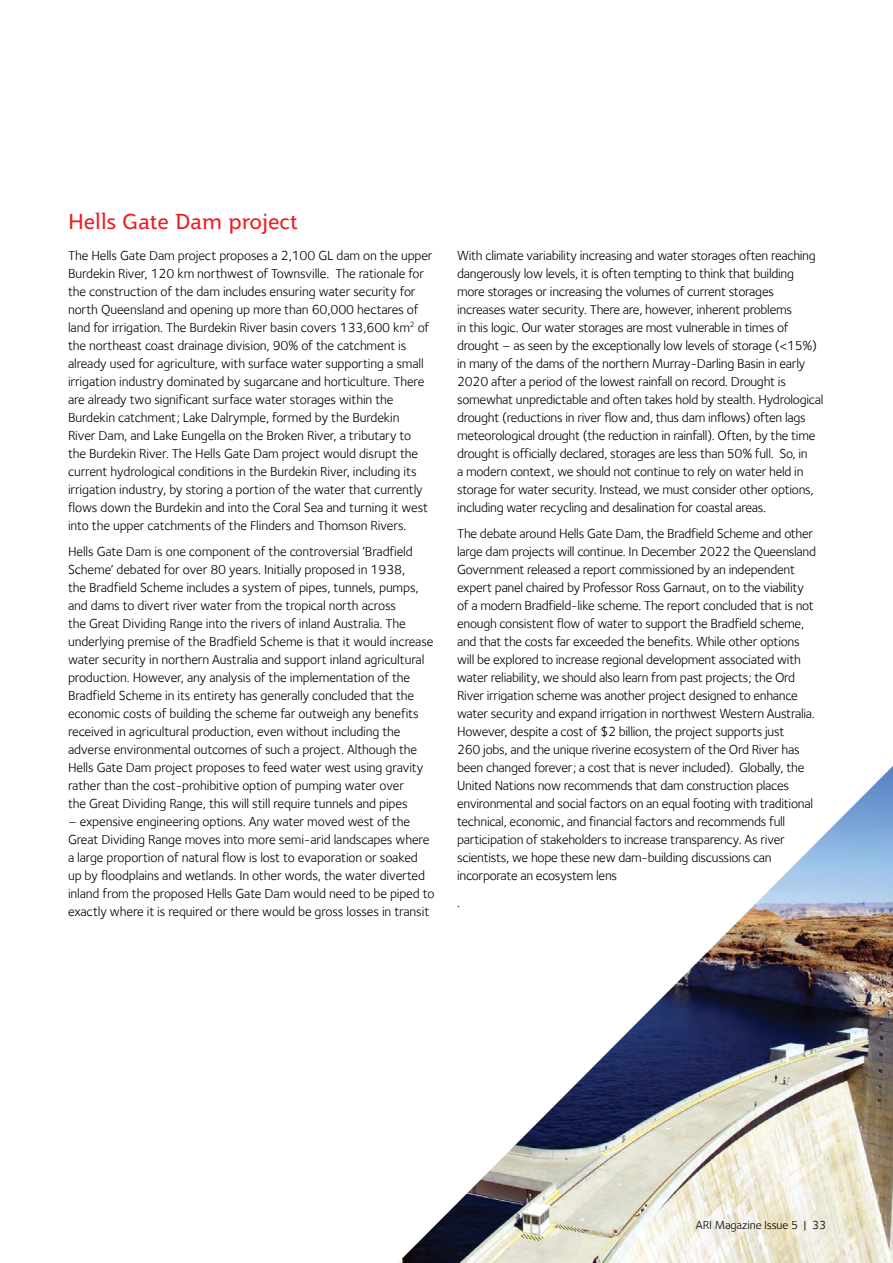
<style>
.page{position:relative;width:893px;height:1263px;background:#fff}
.page>*{position:absolute;margin:0;border:0;box-sizing:border-box;transform-origin:0 0}
.Heading_2{font:21px "Jotia";color:#ed1d24}
.Body_Copy{font:13.5px/18px "Foundry Sterling";letter-spacing:-.02em;color:#000}
.t1{font:12px "Foundry Sterling";letter-spacing:-.01em;color:#000}
</style>
<div class="page">
<img style="left:398px;top:766px;width:495px;height:497px">
<p class="Heading_2" style="left:68px;top:207px;width:231px">Hells Gate Dam project</p>
<p class="Body_Copy" style="left:68px;top:246px;width:366px">The Hells Gate Dam project proposes a 2,100 GL dam on the upper Burdekin River, 120 km northwest of Townsville. The rationale for the construction of the dam includes ensuring water security for north Queensland and opening up more than 60,000 hectares of land for irrigation. The Burdekin River basin covers 133,600 km<sup>2</sup> of the northeast coast drainage division, 90% of the catchment is already used for agriculture, with surface water supporting a small irrigation industry dominated by sugarcane and horticulture. There are already two significant surface water storages within the Burdekin catchment; Lake Dalrymple, formed by the Burdekin<br>River Dam, and Lake Eungella on the Broken River, a tributary to the Burdekin River. The Hells Gate Dam project would disrupt the current hydrological conditions in the Burdekin River, including its irrigation industry, by storing a portion of the water that currently flows down the Burdekin and into the Coral Sea and turning it west into the upper catchments of the Flinders and Thomson Rivers.</p>
<p class="Body_Copy" style="left:68px;top:543px;width:367px">Hells Gate Dam is one component of the controversial ‘Bradfield Scheme’ debated for over 80 years. Initially proposed in 1938,<br>the Bradfield Scheme includes a system of pipes, tunnels, pumps, and dams to divert river water from the tropical north across<br>the Great Dividing Range into the rivers of inland Australia. The underlying premise of the Bradfield Scheme is that it would increase water security in northern Australia and support inland agricultural production. However, any analysis of the implementation of the Bradfield Scheme in its entirety has generally concluded that the economic costs of building the scheme far outweigh any benefits received in agricultural production, even without including the adverse environmental outcomes of such a project. Although the Hells Gate Dam project proposes to feed water west using gravity rather than the cost-prohibitive option of pumping water over<br>the Great Dividing Range, this will still require tunnels and pipes</p>
<p class="Body_Copy" style="left:68px;top:813px;width:368px">– expensive engineering options. Any water moved west of the Great Dividing Range moves into more semi-arid landscapes where a large proportion of natural flow is lost to evaporation or soaked up by floodplains and wetlands. In other words, the water diverted inland from the proposed Hells Gate Dam would need to be piped to exactly where it is required or there would be gross losses in transit</p>
<p class="Body_Copy" style="left:457px;top:246px;width:368px">With climate variability increasing and water storages often reaching dangerously low levels, it is often tempting to think that building more storages or increasing the volumes of current storages increases water security. There are, however, inherent problems<br>in this logic. Our water storages are most vulnerable in times of drought – as seen by the exceptionally low levels of storage (&lt;15%) in many of the dams of the northern Murray-Darling Basin in early 2020 after a period of the lowest rainfall on record. Drought is somewhat unpredictable and often takes hold by stealth. Hydrological drought (reductions in river flow and, thus dam inflows) often lags meteorological drought (the reduction in rainfall). Often, by the time drought is officially declared, storages are less than 50% full. So, in<br>a modern context, we should not continue to rely on water held in storage for water security. Instead, we must consider other options, including water recycling and desalination for coastal areas.</p>
<p class="Body_Copy" style="left:457px;top:525px;width:360px">The debate around Hells Gate Dam, the Bradfield Scheme and other large dam projects will continue. In December 2022 the Queensland Government released a report commissioned by an independent expert panel chaired by Professor Ross Garnaut, on to the viability of a modern Bradfield-like scheme. The report concluded that is not enough consistent flow of water to support the Bradfield scheme, and that the costs far exceeded the benefits. While other options will be explored to increase regional development associated with water reliability, we should also learn from past projects; the Ord River irrigation scheme was another project designed to enhance water security and expand irrigation in northwest Western Australia.<br>However, despite a cost of $2 billion, the project supports just<br>260 jobs, and the unique riverine ecosystem of the Ord River has been changed forever; a cost that is never included). Globally, the United Nations now recommends that dam construction places environmental and social factors on an equal footing with traditional technical, economic, and financial factors and recommends full participation of stakeholders to increase transparency. As river scientists, we hope these new dam-building discussions can incorporate an ecosystem lens</p>
<p class="Body_Copy" style="left:457px;top:893px;width:4px">.</p>
<p class="t1" style="left:696px;top:1218px;width:132px">ARI Magazine Issue 5 | 33</p>
</div>
